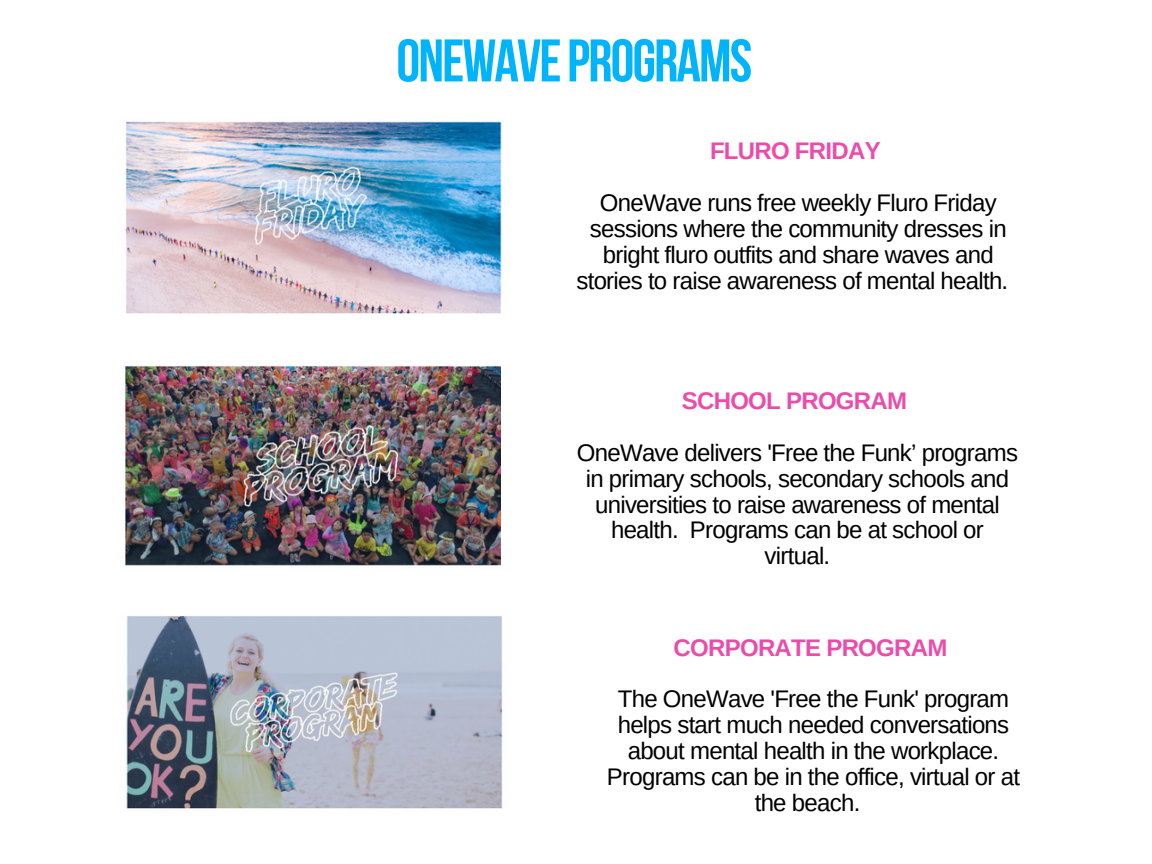
<style>
.page{position:relative;width:1152px;height:864px;background:#fff}
.page>*{position:absolute;margin:0;border:0;box-sizing:border-box;transform-origin:0 0}
.t1{font:700 60px "Bebas Neue";letter-spacing:-.03em;color:#00b4fc}
.t2{font:24px/25.8px "Arimo";letter-spacing:-.03em;color:#000;text-align:center}
.t3{font:700 24px "Arimo";letter-spacing:-.03em;color:#eb4caa}
</style>
<div class="page">
<img style="left:126px;top:616px;width:377px;height:193px">
<img style="left:125px;top:121px;width:377px;height:193px">
<img style="left:125px;top:366px;width:376px;height:200px">
<h1 class="t1" style="left:396px;top:36px;width:357px">ONEWAVEPROGRAMS</h1>
<p class="t3" style="left:710px;top:138px;width:172px">FLURO FRIDAY</p>
<p class="t2" style="left:576px;top:190px;width:433px">OneWave runs free weekly Fluro Friday sessions where the community dresses in bright fluro outfits and share waves and stories to raise awareness of mental health.</p>
<p class="t3" style="left:682px;top:387px;width:227px">SCHOOL PROGRAM</p>
<p class="t2" style="left:577px;top:440px;width:443px">OneWave delivers 'Free the Funk’ programs in primary schools, secondary schools and universities to raise awareness of mental health. Programs can be at school or virtual.</p>
<p class="t3" style="left:674px;top:634px;width:275px">CORPORATE PROGRAM</p>
<p class="t2" style="left:607px;top:686px;width:415px">The OneWave 'Free the Funk' program helps start much needed conversations about mental health in the workplace.<br>Programs can be in the office, virtual or at the beach.</p>
</div>
